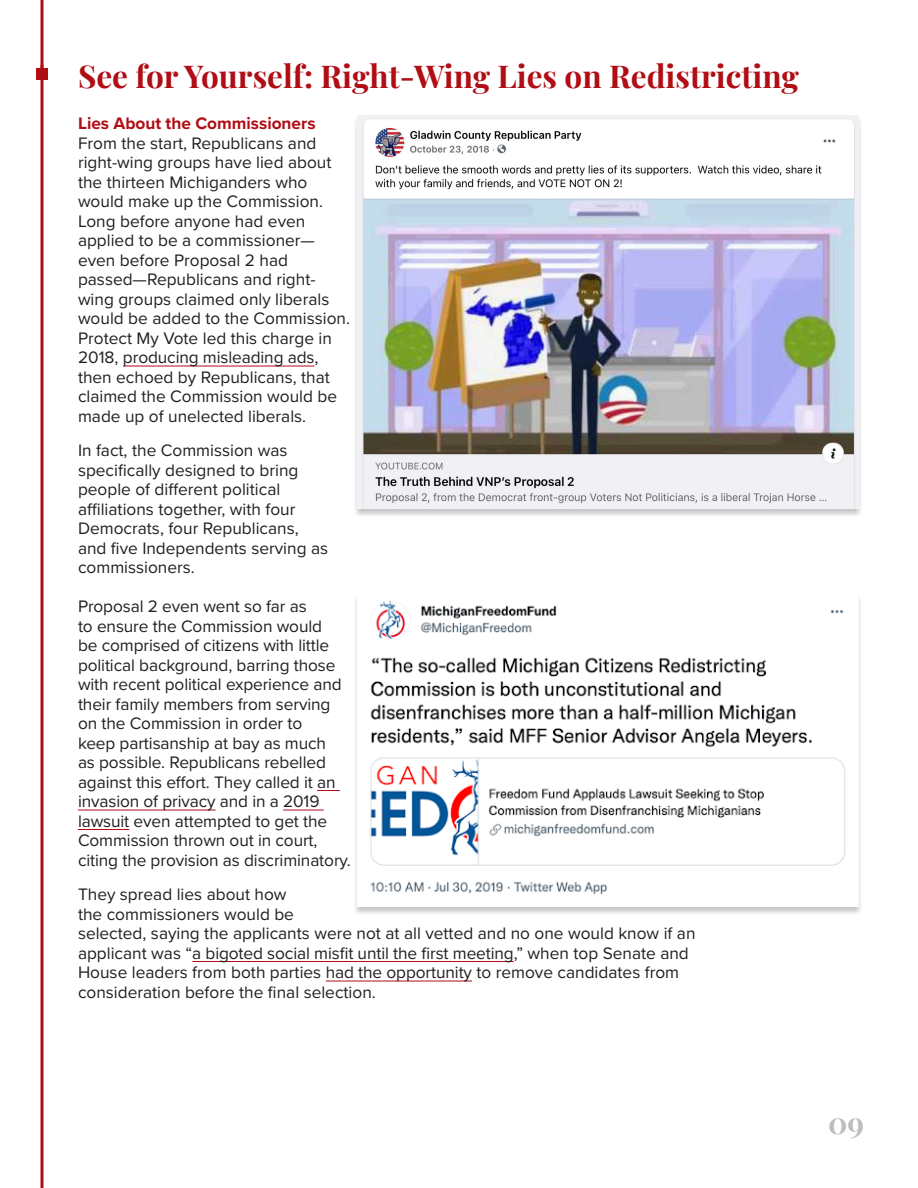
<style>
.page{position:relative;width:918px;height:1188px;background:#fff}
.page>*{position:absolute;margin:0;border:0;box-sizing:border-box;transform-origin:0 0}
.t1{font:700 31.5px "Playfair Display";color:#b00d15}
.t2{font:700 30px "Playfair Display";color:#bcbdc0}
.t3{font:17.25px/19.5px "Proxima Nova";color:#231f20}
.t4{font:700 17.25px "Proxima Nova";color:#b00d15}
</style>
<div class="page">
<hr style="left:123px;top:366px;width:191px;height:1px;background:#b00d15">
<svg style="left:317px;top:790px;width:23px;height:1px"></svg>
<hr style="left:78px;top:810px;width:138px;height:1px;background:#b00d15">
<hr style="left:283px;top:810px;width:41px;height:1px;background:#b00d15">
<hr style="left:78px;top:829px;width:51px;height:1px;background:#b00d15">
<hr style="left:192px;top:961px;width:322px;height:1px;background:#b00d15">
<hr style="left:326px;top:981px;width:146px;height:1px;background:#b00d15">
<hr style="left:40px;top:0;width:3px;height:74px;background:#b00d15">
<div style="left:36px;top:68px;width:12px;height:12px;background:#b00d15"></div>
<hr style="left:40px;top:65px;width:3px;height:1123px;background:#b00d15">
<div style="left:353px;top:116px;width:510px;height:401px;background:#231f20;opacity:.25"></div>
<img style="left:358px;top:116px;width:500px;height:393px">
<div style="left:353px;top:594px;width:510px;height:322px;background:#231f20;opacity:.25"></div>
<img style="left:358px;top:594px;width:500px;height:313px">
<p class="t1" style="left:78px;top:51px;width:722px">See for Yourself: Right-Wing Lies on Redistricting</p>
<p class="t4" style="left:78px;top:111px;width:239px">Lies About the Commissioners</p>
<p class="t3" style="left:78px;top:133px;width:274px">From the start, Republicans and right-wing groups have lied about the thirteen Michiganders who would make up the Commission.<br>Long before anyone had even applied to be a commissioner— even before Proposal 2 had passed—Republicans and right&shy;wing groups claimed only liberals would be added to the Commission.<br>Protect My Vote led this charge in<br>2018, producing misleading ads, then echoed by Republicans, that claimed the Commission would be made up of unelected liberals.</p>
<p class="t3" style="left:78px;top:440px;width:252px">In fact, the Commission was specifically designed to bring people of different political affiliations together, with four<br>Democrats, four Republicans, and five Independents serving as commissioners.</p>
<p class="t3" style="left:78px;top:596px;width:274px">Proposal 2 even went so far as<br>to ensure the Commission would<br>be comprised of citizens with little political background, barring those with recent political experience and their family members from serving on the Commission in order to<br>keep partisanship at bay as much<br>as possible. Republicans rebelled against this effort. They called it an invasion of privacy and in a 2019 lawsuit even attempted to get the Commission thrown out in court, citing the provision as discriminatory.</p>
<p class="t3" style="left:78px;top:884px;width:619px">They spread lies about how<br>the commissioners would be<br>selected, saying the applicants were not at all vetted and no one would know if an applicant was “a bigoted social misfit until the first meeting,” when top Senate and House leaders from both parties had the opportunity to remove candidates from consideration before the final selection.</p>
<p class="t2" style="left:828px;top:1099px;width:37px">09</p>
</div>
